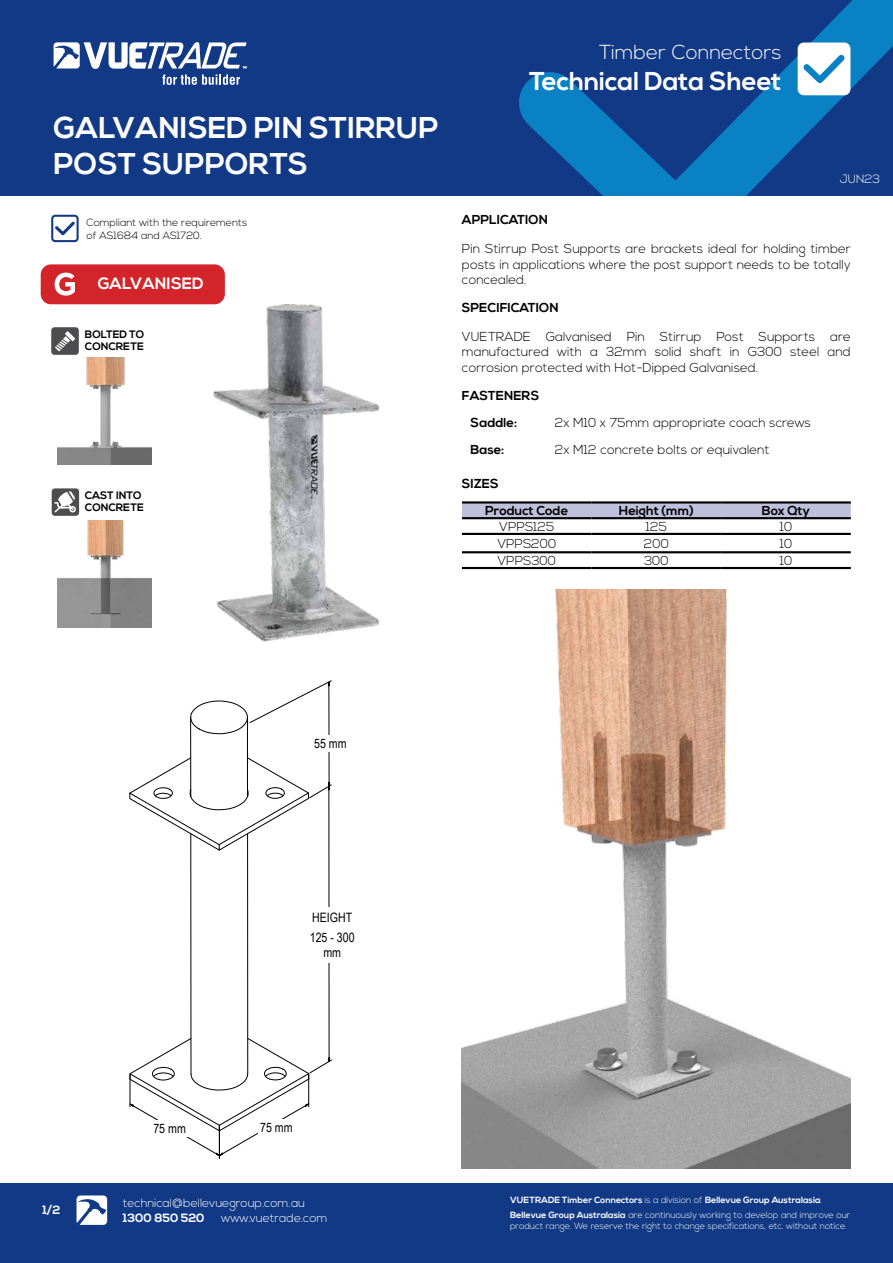
<style>
.page{position:relative;width:893px;height:1263px;background:#fff}
.page>*{position:absolute;margin:0;border:0;box-sizing:border-box;transform-origin:0 0}
.t1{font:700 30px/36px "Nexa";color:#fff}
.t2{font:700 25.8px "Nexa";color:#fff}
.t3{font:300 20.25px "Nexa";color:#fff}
.t4{font:700 16.35px "Nexa";color:#fff}
.t5{font:300 12.9px/15.6px "Nexa";color:#000;text-align:justify}
.t6{font:700 12.9px/27px "Nexa";color:#000}
.t7{font:12.9px/19.5px "Arial Narrow";color:#000}
.t8{font:300 12px "Nexa";color:#fff}
.t9{font:700 12px "Nexa";color:#fff}
.t10{font:700 10.8px/12.9px "Nexa";color:#000}
.t11{font:300 10.5px/12.6px "Nexa";color:#000}
.t12{font:300 9px/10.8px "Nexa";color:#fff}
.t13{font:700 9px "Nexa";color:#fff}
.s1{font-weight:300}
.s2{font-weight:700}
</style>
<div class="page">
<div style="left:0;top:0;width:893px;height:196px;background:#123985"></div>
<svg style="left:519px;top:0;width:374px;height:196px"></svg>
<div style="left:0;top:1183px;width:893px;height:80px;background:#123985"></div>
<svg style="left:77px;top:1195px;width:30px;height:30px"></svg>
<svg style="left:54px;top:42px;width:193px;height:43px"></svg>
<svg style="left:798px;top:43px;width:52px;height:52px;background:#deeef7"></svg>
<img style="left:204px;top:297px;width:176px;height:345px">
<svg style="left:51px;top:215px;width:28px;height:27px"></svg>
<div style="left:41px;top:264px;width:184px;height:40px;background:#d3242a;border-radius:10px"></div>
<svg style="left:55px;top:273px;width:20px;height:23px"></svg>
<hr style="left:190px;top:834px;width:1px;height:240px;background:#000">
<hr style="left:190px;top:717px;width:1px;height:80px;background:#000">
<hr style="left:247px;top:834px;width:1px;height:239px;background:#000">
<hr style="left:247px;top:717px;width:1px;height:80px;background:#000">
<hr style="left:329px;top:790px;width:1px;height:268px;background:#000">
<hr style="left:329px;top:685px;width:1px;height:100px;background:#000">
<svg style="left:190px;top:680px;width:142px;height:54px"></svg>
<svg style="left:129px;top:1037px;width:203px;height:119px"></svg>
<hr style="left:219px;top:1127px;width:1px;height:31px;background:#000">
<hr style="left:130px;top:1075px;width:1px;height:32px;background:#000">
<svg style="left:129px;top:757px;width:203px;height:95px"></svg>
<div style="left:307px;top:907px;width:50px;height:55px;background:#fff"></div>
<div style="left:312px;top:735px;width:36px;height:17px;background:#fff"></div>
<div style="left:258px;top:1118px;width:36px;height:17px;background:#fff"></div>
<div style="left:150px;top:1120px;width:39px;height:17px;background:#fff"></div>
<img style="left:462px;top:589px;width:389px;height:579px">
<img style="left:57px;top:520px;width:94px;height:107px">
<img style="left:57px;top:357px;width:94px;height:108px">
<div style="left:51px;top:327px;width:28px;height:28px;background:#4d4d4f;border-radius:3px"></div>
<svg style="left:55px;top:337px;width:15px;height:14px"></svg>
<svg style="left:65px;top:331px;width:10px;height:10px"></svg>
<div style="left:52px;top:488px;width:27px;height:28px;background:#4d4d4f;border-radius:3px"></div>
<svg style="left:54px;top:491px;width:22px;height:21px"></svg>
<svg style="left:462px;top:503px;width:389px;height:14px;background:#b7b9d3"></svg>
<hr style="left:462px;top:501px;width:130px;height:2px;background:#000">
<hr style="left:462px;top:517px;width:130px;height:2px;background:#000">
<hr style="left:592px;top:501px;width:129px;height:2px;background:#000">
<hr style="left:592px;top:517px;width:129px;height:2px;background:#000">
<hr style="left:721px;top:501px;width:130px;height:2px;background:#000">
<hr style="left:721px;top:517px;width:130px;height:2px;background:#000">
<hr style="left:462px;top:533px;width:130px;height:2px;background:#000">
<hr style="left:592px;top:533px;width:129px;height:2px;background:#000">
<hr style="left:721px;top:533px;width:130px;height:2px;background:#000">
<hr style="left:462px;top:551px;width:130px;height:2px;background:#000">
<hr style="left:592px;top:551px;width:129px;height:2px;background:#000">
<hr style="left:721px;top:551px;width:130px;height:2px;background:#000">
<hr style="left:462px;top:567px;width:130px;height:2px;background:#000">
<hr style="left:592px;top:567px;width:129px;height:2px;background:#000">
<hr style="left:721px;top:567px;width:130px;height:2px;background:#000">
<h1 class="t1" style="left:54px;top:111px;width:387px">GALVANISED PIN STIRRUP<br>POST SUPPORTS</h1>
<p class="t11" style="left:86px;top:217px;width:162px">Compliant with the requirements of AS1684 and AS1720.</p>
<p class="t4" style="left:98px;top:274px;width:107px">GALVANISED</p>
<p class="t10" style="left:85px;top:328px;width:61px">BOLTED TO<br>CONCRETE</p>
<p class="t10" style="left:85px;top:489px;width:60px">CAST INTO<br>CONCRETE</p>
<h3 class="t3" style="left:599px;top:41px;width:184px">Timber Connectors</h3>
<h2 class="t2" style="left:529px;top:66px;width:254px">Technical Data Sheet</h2>
<p class="t8" style="left:840px;top:172px;width:42px">JUN23</p>
<p class="t6" style="left:462px;top:207px;width:88px">APPLICATION</p>
<p class="t5" style="left:462px;top:241px;width:390px">Pin Stirrup Post Supports are brackets ideal for holding timber posts in applications where the post support needs to be totally concealed.</p>
<p class="t6" style="left:462px;top:295px;width:98px">SPECIFICATION</p>
<p class="t5" style="left:462px;top:329px;width:390px">VUETRADE Galvanised Pin Stirrup Post Supports are manufactured with a 32mm solid shaft in G300 steel and corrosion protected with Hot-Dipped Galvanised.</p>
<p class="t6" style="left:471px;top:382px;width:70px;text-indent:-9px">FASTENERS<br>Saddle:</p>
<p class="t5" style="left:555px;top:415px;width:258px">2x M10 x 75mm appropriate coach screws</p>
<p class="t6" style="left:471px;top:436px;width:35px">Base:</p>
<p class="t5" style="left:555px;top:442px;width:216px">2x M12 concrete bolts or equivalent</p>
<p class="t6" style="left:485px;top:471px;width:85px;text-indent:-23px">SIZES<br>Product Code</p>
<p class="t6" style="left:619px;top:498px;width:76px">Height (mm)</p>
<p class="t6" style="left:762px;top:498px;width:50px">Box Qty</p>
<p class="t5" style="left:499px;top:519px;width:56px">VPPS125</p>
<p class="t5" style="left:646px;top:519px;width:23px">125</p>
<p class="t5" style="left:780px;top:519px;width:14px">10</p>
<p class="t5" style="left:497px;top:536px;width:60px">VPPS200</p>
<p class="t5" style="left:644px;top:536px;width:27px">200</p>
<p class="t5" style="left:780px;top:536px;width:14px">10</p>
<p class="t5" style="left:497px;top:553px;width:60px">VPPS300</p>
<p class="t5" style="left:644px;top:553px;width:26px">300</p>
<p class="t5" style="left:780px;top:553px;width:14px">10</p>
<p class="t7" style="left:314px;top:733px;width:34px">55 mm</p>
<p class="t7" style="left:310px;top:907px;width:46px">HEIGHT<br>125 - 300</p>
<p class="t7" style="left:323px;top:942px;width:19px">mm</p>
<p class="t9" style="left:43px;top:1202px;width:19px">1/2</p>
<p class="t7" style="left:153px;top:1118px;width:34px">75 mm</p>
<p class="t7" style="left:260px;top:1117px;width:34px">75 mm</p>
<p class="t8" style="left:123px;top:1196px;width:184px">technical@bellevuegroup.com.au</p>
<p class="t9" style="left:123px;top:1211px;width:83px">1300 850 520</p>
<p class="t8" style="left:221px;top:1211px;width:108px">www.vuetrade.com</p>
<p class="t13" style="left:510px;top:1195px;width:314px">VUETRADE Timber Connectors <span class="s1">is a division of</span> Bellevue Group Australasia<span class="s1">.</span></p>
<p class="t12" style="left:510px;top:1210px;width:342px"><span class="s2">Bellevue Group Australasia</span> are continuously working to develop and improve our product range. We reserve the right to change specifications, etc. without notice.</p>
</div>
